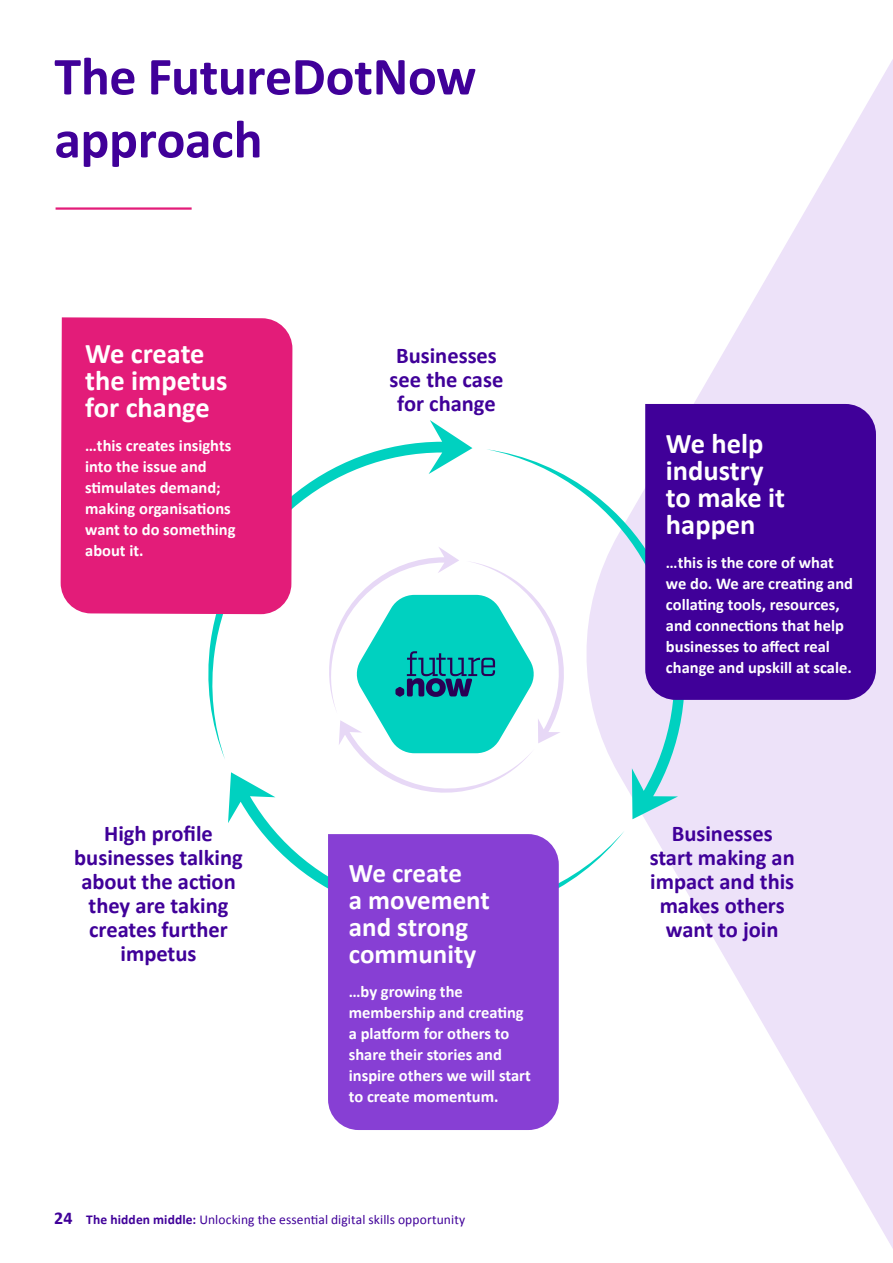
<style>
.page{position:relative;width:893px;height:1263px;background:#fff}
.page>*{position:absolute;margin:0;border:0;box-sizing:border-box;transform-origin:0 0}
.Page_heading_-_01{font:700 54px/63px "Calibri";letter-spacing:-.01em;color:#400099}
.Sub_heading{font:700 28.5px/27px "Calibri";color:#fff}
.Sub_heading-2{font:700 27px/27px "Calibri";color:#fff}
.Bullet{font:700 22.5px/24px "Calibri";color:#400099;text-align:center}
.Sub_heading-3{font:700 16.5px/21px "Calibri";color:#fff}
.t1{font:13.5px "Calibri";letter-spacing:.01em;color:#400099}
.s1{font-weight:700;font-size:18px}
.s2{font-weight:700}
</style>
<div class="page">
<svg style="left:632px;top:59px;width:261px;height:1190px"></svg>
<svg style="left:208px;top:420px;width:264px;height:339px"></svg>
<svg style="left:487px;top:449px;width:224px;height:370px;fill:#ede2f9"></svg>
<svg style="left:228px;top:772px;width:397px;height:117px"></svg>
<hr style="left:56px;top:207px;width:136px;height:3px;background:#e31c79">
<div style="left:61px;top:317px;width:231px;height:297px;background:#e31c79"></div>
<div style="left:328px;top:834px;width:231px;height:296px;background:#873fd4"></div>
<div style="left:645px;top:404px;width:231px;height:296px;background:#400099"></div>
<svg style="left:327px;top:547px;width:250px;height:259px"></svg>
<p class="Page_heading_-_01" style="left:54px;top:42px;width:423px">The FutureDotNow approach</p>
<p class="Sub_heading" style="left:85px;top:339px;width:144px">We create the impetus for change</p>
<p class="Sub_heading-3" style="left:85px;top:434px;width:152px">…this creates insights into the issue and stimulates demand; making organisations want to do something about it.</p>
<p class="Bullet" style="left:390px;top:342px;width:115px">Businesses see the case for change</p>
<p class="Bullet" style="left:74px;top:821px;width:170px">High profile businesses talking about the action they are taking creates further impetus</p>
<p class="Sub_heading-2" style="left:349px;top:858px;width:143px">We create<br>a movement and strong community</p>
<p class="Sub_heading-3" style="left:349px;top:980px;width:183px">…by growing the membership and creating a platform for others to share their stories and inspire others we will start to create momentum.</p>
<p class="t1" style="left:54px;top:1211px;width:413px"><span class="s1">24</span> <span class="s2">The hidden middle:</span> Unlocking the essential digital skills opportunity</p>
<p class="Sub_heading" style="left:666px;top:429px;width:121px">We help industry to make it happen</p>
<p class="Sub_heading-3" style="left:666px;top:551px;width:189px">…this is the core of what we do. We are creating and collating tools, resources, and connections that help businesses to affect real change and upskill at scale.</p>
<p class="Bullet" style="left:650px;top:821px;width:147px">Businesses start making an impact and this makes others want to join</p>
</div>
